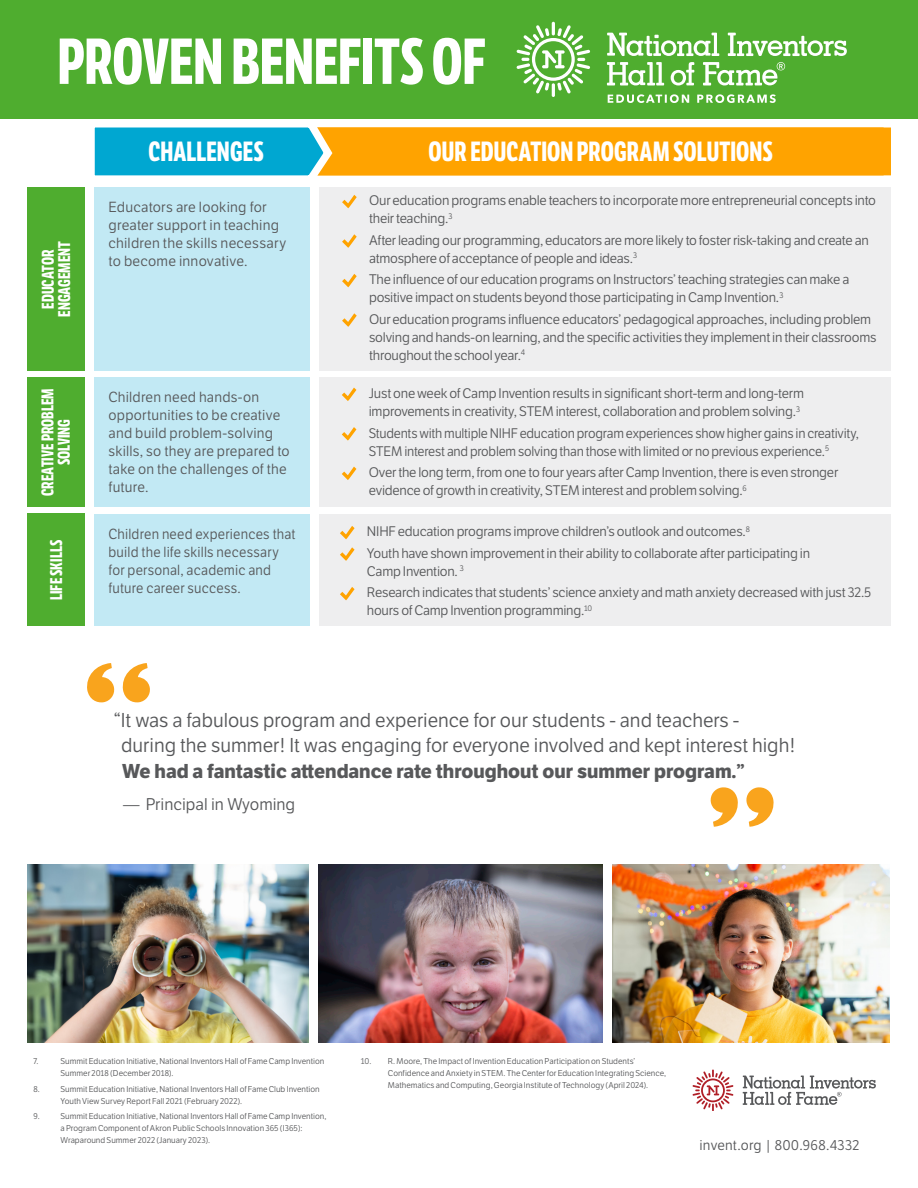
<style>
.page{position:relative;width:918px;height:1188px;background:#fff}
.page>*{position:absolute;margin:0;border:0;box-sizing:border-box;transform-origin:0 0}
.t1{font:700 63px "LFT Etica Compressed";letter-spacing:-.005em;color:#fff}
.t2{font:700 27px "LFT Etica Compressed";letter-spacing:.005em;color:#fff}
.t3{font:19.5px/25.5px "LFT Etica";color:#57585a}
.t4{font:700 16.5px/16.5px "LFT Etica Compressed";letter-spacing:.005em;color:#fff;text-align:center}
.t5{font:16.5px "LFT Etica";color:#57585a}
.t6{font:14.25px/18px "LFT Etica";letter-spacing:.015em;color:#57585a}
.t7{font:14.25px/18px "LFT Etica";letter-spacing:.015em;color:#57585a;scale:.95 1}
.t8{font:13.95px "LFT Etica";letter-spacing:.015em;color:#57585a}
.t9{font:13.5px/18px "LFT Etica";letter-spacing:-.02em;color:#57585a}
.t10{font:8.25px/12px "LFT Etica";color:#57585a}
.s1{font-weight:700}
</style>
<div class="page">
<div style="left:0;top:0;width:918px;height:119px;background:#4fad2f"></div>
<div style="left:27px;top:187px;width:58px;height:184px;background:#4fad2f"></div>
<div style="left:94px;top:187px;width:216px;height:184px;background:#c2e9f4"></div>
<div style="left:320px;top:187px;width:571px;height:184px;background:#eeeeef"></div>
<svg style="left:342px;top:195px;width:15px;height:13px"></svg>
<svg style="left:342px;top:234px;width:15px;height:14px"></svg>
<svg style="left:342px;top:274px;width:15px;height:13px"></svg>
<svg style="left:342px;top:313px;width:15px;height:14px"></svg>
<div style="left:27px;top:377px;width:58px;height:130px;background:#4fad2f"></div>
<div style="left:94px;top:377px;width:216px;height:130px;background:#c2e9f4"></div>
<div style="left:319px;top:377px;width:572px;height:130px;background:#eeeeef"></div>
<svg style="left:342px;top:388px;width:14px;height:13px"></svg>
<svg style="left:342px;top:427px;width:14px;height:14px"></svg>
<svg style="left:342px;top:467px;width:14px;height:13px"></svg>
<div style="left:27px;top:514px;width:58px;height:112px;background:#4fad2f"></div>
<div style="left:94px;top:514px;width:216px;height:112px;background:#c2e9f4"></div>
<div style="left:320px;top:514px;width:571px;height:112px;background:#eeeeef"></div>
<svg style="left:340px;top:526px;width:15px;height:13px"></svg>
<svg style="left:340px;top:547px;width:15px;height:14px"></svg>
<svg style="left:340px;top:587px;width:15px;height:13px"></svg>
<svg style="left:693px;top:1070px;width:40px;height:41px"></svg>
<svg style="left:743px;top:1076px;width:133px;height:29px"></svg>
<svg style="left:94px;top:127px;width:797px;height:49px;background:#b9a63f"></svg>
<img style="left:27px;top:864px;width:282px;height:179px">
<img style="left:319px;top:864px;width:284px;height:179px">
<img style="left:612px;top:864px;width:278px;height:179px">
<svg style="left:607px;top:33px;width:112px;height:23px"></svg>
<svg style="left:728px;top:33px;width:119px;height:23px"></svg>
<hr style="left:552px;top:83px;width:3px;height:14px;background:#fff;border-radius:2px">
<svg style="left:517px;top:22px;width:73px;height:72px"></svg>
<svg style="left:607px;top:62px;width:57px;height:23px"></svg>
<svg style="left:671px;top:62px;width:23px;height:23px"></svg>
<svg style="left:703px;top:62px;width:82px;height:23px"></svg>
<svg style="left:608px;top:94px;width:168px;height:9px"></svg>
<svg style="left:87px;top:663px;width:63px;height:40px"></svg>
<svg style="left:710px;top:787px;width:64px;height:40px"></svg>
<p class="t1" style="left:57px;top:24px;width:430px">PROVEN BENEFITS OF</p>
<p class="t4" style="left:40px;top:309px;width:61px;rotate:-90deg">EDUCATOR</p>
<p class="t4" style="left:56px;top:317px;width:77px;rotate:-90deg">ENGAGEMENT</p>
<p class="t2" style="left:103px;top:136px;width:206px">EDUCATOR CHALLENGE</p>
<p class="t2" style="left:149px;top:136px;width:117px">CHALLENGES</p>
<p class="t2" style="left:429px;top:136px;width:346px">OUR EDUCATION PROGRAM SOLUTIONS</p>
<p class="t2" style="left:477px;top:136px;width:249px">CAMP INVENTION SOLUTION</p>
<p class="t6" style="left:109px;top:198px;width:179px">Educators are looking for greater support in teaching children the skills necessary to become innovative.</p>
<p class="t9" style="left:369px;top:192px;width:509px">Our education programs enable teachers to incorporate more entrepreneurial concepts into their teaching.<sup>3</sup></p>
<p class="t9" style="left:369px;top:231px;width:501px">After leading our programming, educators are more likely to foster risk-taking and create an atmosphere of acceptance of people and ideas.<sup>3</sup></p>
<p class="t9" style="left:369px;top:271px;width:482px">The influence of our education programs on Instructors’ teaching strategies can make a positive impact on students beyond those participating in Camp Invention.<sup>3</sup></p>
<p class="t9" style="left:369px;top:310px;width:509px">Our education programs influence educators’ pedagogical approaches, including problem solving and hands-on learning, and the specific activities they implement in their classrooms throughout the school year.<sup>4</sup></p>
<p class="t4" style="left:40px;top:496px;width:109px;rotate:-90deg">CREATIVE PROBLEM<br>SOLVING</p>
<p class="t6" style="left:109px;top:388px;width:183px">Children need hands-on opportunities to be creative and build problem-solving skills, so they are prepared to take on the challenges of the future.</p>
<p class="t9" style="left:369px;top:385px;width:437px">Just one week of Camp Invention results in significant short-term and long-term improvements in creativity, STEM interest, collaboration and problem solving.<sup>3</sup></p>
<p class="t9" style="left:369px;top:424px;width:492px">Students with multiple NIHF education program experiences show higher gains in creativity,<br>STEM interest and problem solving than those with limited or no previous experience.<sup>5</sup></p>
<p class="t9" style="left:369px;top:464px;width:471px">Over the long term, from one to four years after Camp Invention, there is even stronger evidence of growth in creativity, STEM interest and problem solving.<sup>6</sup></p>
<p class="t4" style="left:48px;top:600px;width:62px;rotate:-90deg">LIFE SKILLS</p>
<p class="t7" style="left:109px;top:525px;width:198px">Children need experiences that build the life skills necessary for personal, academic and future career success.</p>
<p class="t9" style="left:367px;top:523px;width:385px">NIHF education programs improve children’s outlook and outcomes.<sup>8</sup></p>
<p class="t9" style="left:367px;top:544px;width:445px">Youth have shown improvement in their ability to collaborate after participating in<br>Camp Invention. <sup>3</sup></p>
<p class="t9" style="left:367px;top:584px;width:506px">Research indicates that students’ science anxiety and math anxiety decreased with just 32.5 hours of Camp Invention programming.<sup>10</sup></p>
<p class="t3" style="left:121px;top:708px;width:676px;text-indent:-7px">“It was a fabulous program and experience for our students - and teachers - during the summer! It was engaging for everyone involved and kept interest high!<br><span class="s1">We had a fantastic attendance rate throughout our summer program.”</span></p>
<p class="t5" style="left:123px;top:795px;width:174px">— Principal in Wyoming</p>
<p class="t10" style="left:33px;top:1056px;width:7px">7.</p>
<p class="t10" style="left:60px;top:1056px;width:265px">Summit Education Initiative, National Inventors Hall of Fame Camp Invention<br>Summer 2018 (December 2018).</p>
<p class="t10" style="left:33px;top:1083px;width:8px">8.</p>
<p class="t10" style="left:60px;top:1083px;width:261px">Summit Education Initiative, National Inventors Hall of Fame Club Invention<br>Youth View Survey Report Fall 2021 (February 2022).</p>
<p class="t10" style="left:33px;top:1111px;width:8px">9.</p>
<p class="t10" style="left:60px;top:1111px;width:268px">Summit Education Initiative, National Inventors Hall of Fame Camp Invention, a Program Component of Akron Public Schools Innovation 365 (I365):<br>Wraparound Summer 2022 (January 2023).</p>
<p class="t10" style="left:388px;top:1056px;width:280px;text-indent:-27px">10. R. Moore, The Impact of Invention Education Participation on Students’<br>Confidence and Anxiety in STEM. The Center for Education Integrating Science,<br>Mathematics and Computing, Georgia Institute of Technology (April 2024).</p>
<p class="t8" style="left:700px;top:1138px;width:161px">invent.org | 800.968.4332</p>
</div>
